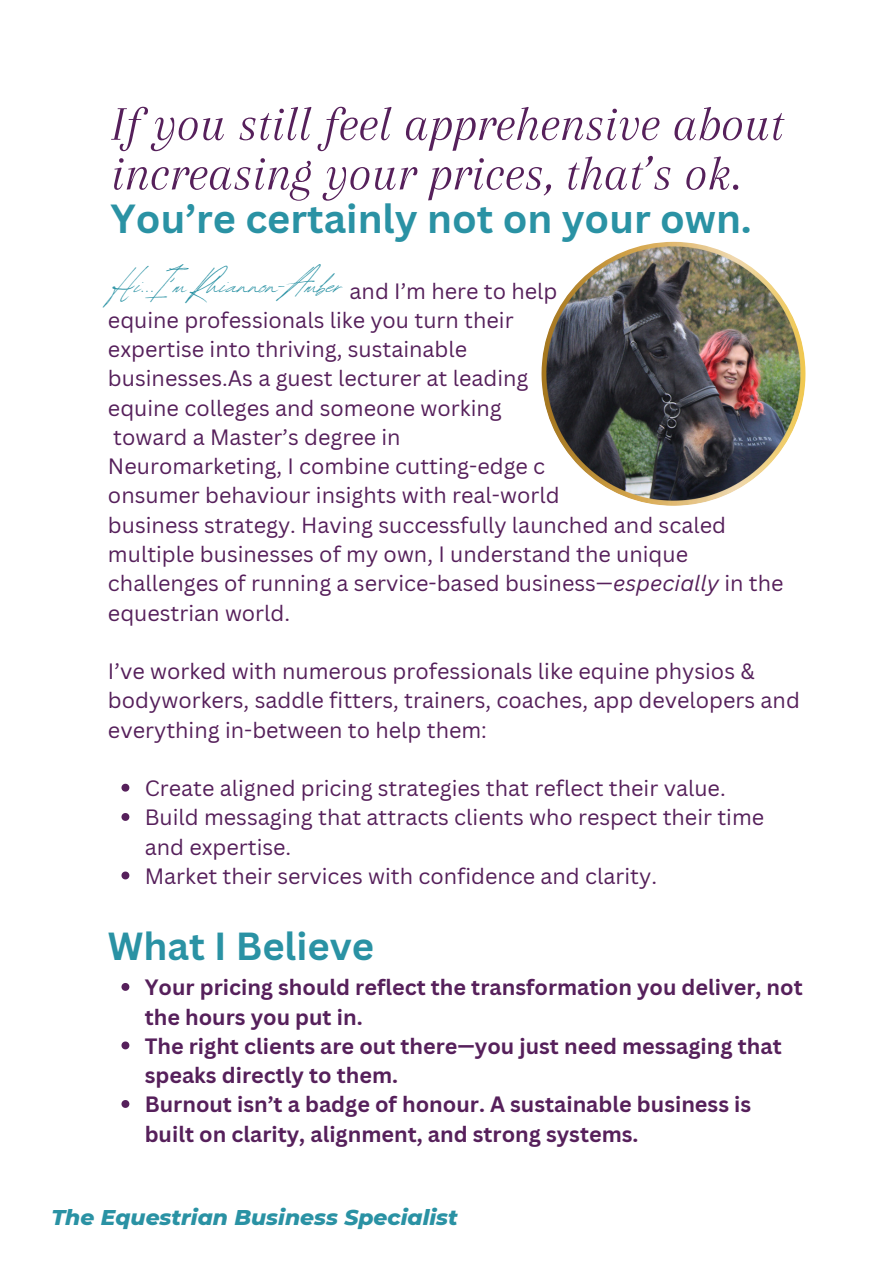
<style>
.page{position:relative;width:894px;height:1264px;background:#fff}
.page>*{position:absolute;margin:0;border:0;box-sizing:border-box;transform-origin:0 0}
.t1{font:italic 50.1px/49.5px "Arapey";color:#56205b}
.t2{font:700 39.6px "Canva Sans";color:#2a92a4}
.t3{font:39.6px "Revive 80 Signature";color:#2a92a4}
.t4{font:700 38.1px "Canva Sans";color:#2a92a4}
.t5{font:italic 800 21.75px "Montserrat";color:#2a92a4}
.t6{font:21.6px/29.2px "Canva Sans";color:#56205b}
.t7{font:700 21.6px/29.2px "Canva Sans";color:#56205b}
.s1{font-style:italic}
</style>
<div class="page">
<svg style="left:121px;top:783px;width:8px;height:8px"></svg>
<svg style="left:121px;top:813px;width:8px;height:7px"></svg>
<svg style="left:121px;top:871px;width:8px;height:8px"></svg>
<svg style="left:121px;top:983px;width:8px;height:7px"></svg>
<svg style="left:121px;top:1041px;width:8px;height:8px"></svg>
<svg style="left:121px;top:1100px;width:8px;height:7px"></svg>
<img style="left:541px;top:242px;width:264px;height:264px">
<p class="t1" style="left:111px;top:99px;width:674px">If you still feel apprehensive about increasing your prices, that’s ok.</p>
<p class="t2" style="left:111px;top:191px;width:642px">You’re certainly not on your own.</p>
<p class="t3" style="left:112px;top:255px;width:232px">Hi...I’mRhiannon-Amber</p>
<h1 class="t6" style="left:349px;top:275px;width:209px">and I’m here to help</h1>
<p class="t6" style="left:108px;top:305px;width:407px">equine professionals like you turn their</p>
<p class="t6" style="left:108px;top:334px;width:360px">expertise into thriving, sustainable</p>
<h3 class="t6" style="left:108px;top:363px;width:422px">businesses.As a guest lecturer at leading</h3>
<p class="t6" style="left:108px;top:392px;width:395px">equine colleges and someone working</p>
<p class="t6" style="left:113px;top:422px;width:289px">toward a Master’s degree in</p>
<p class="t6" style="left:108px;top:451px;width:438px">Neuromarketing, I combine cutting-edge c</p>
<p class="t6" style="left:108px;top:480px;width:453px">onsumer behaviour insights with real-world</p>
<p class="t6" style="left:108px;top:509px;width:677px">business strategy. Having successfully launched and scaled multiple businesses of my own, I understand the unique challenges of running a service-based business—<span class="s1">especially</span> in the equestrian world.</p>
<p class="t6" style="left:108px;top:656px;width:693px">I’ve worked with numerous professionals like equine physios &amp; bodyworkers, saddle fitters, trainers, coaches, app developers and everything in-between to help them:</p>
<p class="t6" style="left:145px;top:773px;width:582px">Create aligned pricing strategies that reflect their value.</p>
<p class="t6" style="left:145px;top:802px;width:621px">Build messaging that attracts clients who respect their time and expertise.</p>
<p class="t6" style="left:145px;top:860px;width:513px">Market their services with confidence and clarity.</p>
<p class="t4" style="left:108px;top:919px;width:268px">What I Believe</p>
<p class="t7" style="left:145px;top:972px;width:659px">Your pricing should reflect the transformation you deliver, not the hours you put in.</p>
<p class="t7" style="left:145px;top:1030px;width:638px">The right clients are out there—you just need messaging that speaks directly to them.</p>
<p class="t7" style="left:145px;top:1089px;width:607px">Burnout isn’t a badge of honour. A sustainable business is built on clarity, alignment, and strong systems.</p>
<h4 class="t5" style="left:51px;top:1203px;width:408px">The Equestrian Business Specialist</h4>
</div>
